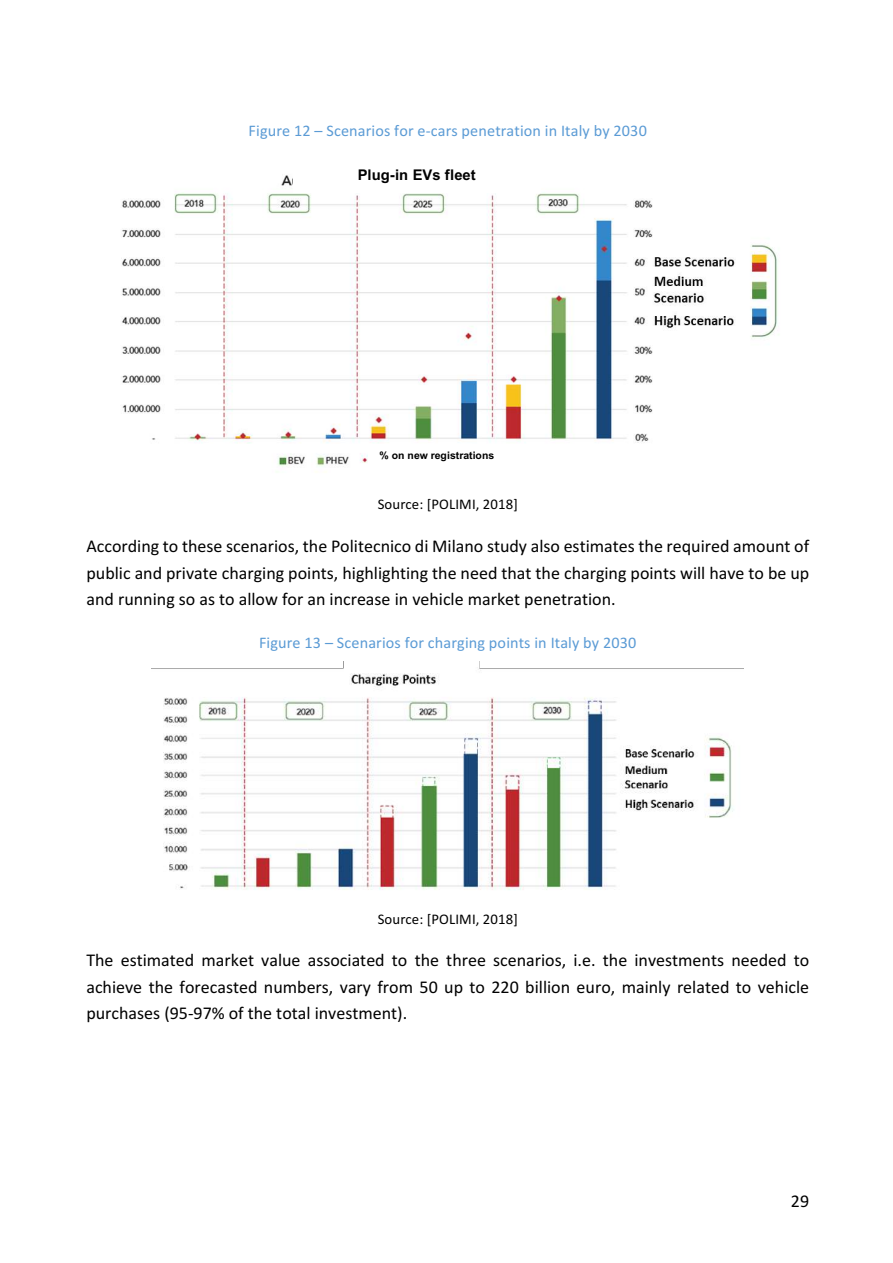
<style>
.page{position:relative;width:893px;height:1263px;background:#fff}
.page>*{position:absolute;margin:0;border:0;box-sizing:border-box;transform-origin:0 0}
.t1{font:18px/26.4px "Calibri";color:#000;text-align:justify}
.t2{font:16.2px "Calibri";letter-spacing:.01em;color:#5b9bd5}
.t3{font:14.7px "Calibri";letter-spacing:.01em;color:#000}
.t4{font:700 14.7px "Arial";color:#000}
.t5{font:700 10.5px "Arial";color:#000}
</style>
<div class="page">
<img style="left:121px;top:175px;width:657px;height:291px">
<div style="left:293px;top:161px;width:248px;height:32px;background:#fff"></div>
<div style="left:369px;top:444px;width:243px;height:32px;background:#fff"></div>
<img style="left:152px;top:661px;width:592px;height:229px">
<p class="t2" style="left:249px;top:120px;width:400px">Figure 12 – Scenarios for e-cars penetration in Italy by 2030</p>
<p class="t4" style="left:358px;top:167px;width:119px">Plug-in EVs fleet</p>
<p class="t5" style="left:379px;top:449px;width:116px">% on new registrations</p>
<p class="t3" style="left:378px;top:495px;width:142px">Source: [POLIMI, 2018]</p>
<p class="t1" style="left:86px;top:533px;width:724px">According to these scenarios, the Politecnico di Milano study also estimates the required amount of public and private charging points, highlighting the need that the charging points will have to be up and running so as to allow for an increase in vehicle market penetration.</p>
<p class="t2" style="left:259px;top:632px;width:379px">Figure 13 – Scenarios for charging points in Italy by 2030</p>
<p class="t3" style="left:378px;top:909px;width:142px">Source: [POLIMI, 2018]</p>
<p class="t1" style="left:86px;top:947px;width:724px">The estimated market value associated to the three scenarios, i.e. the investments needed to achieve the forecasted numbers, vary from 50 up to 220 billion euro, mainly related to vehicle purchases (95-97% of the total investment).</p>
<p class="t1" style="left:791px;top:1187px;width:20px">29</p>
</div>
